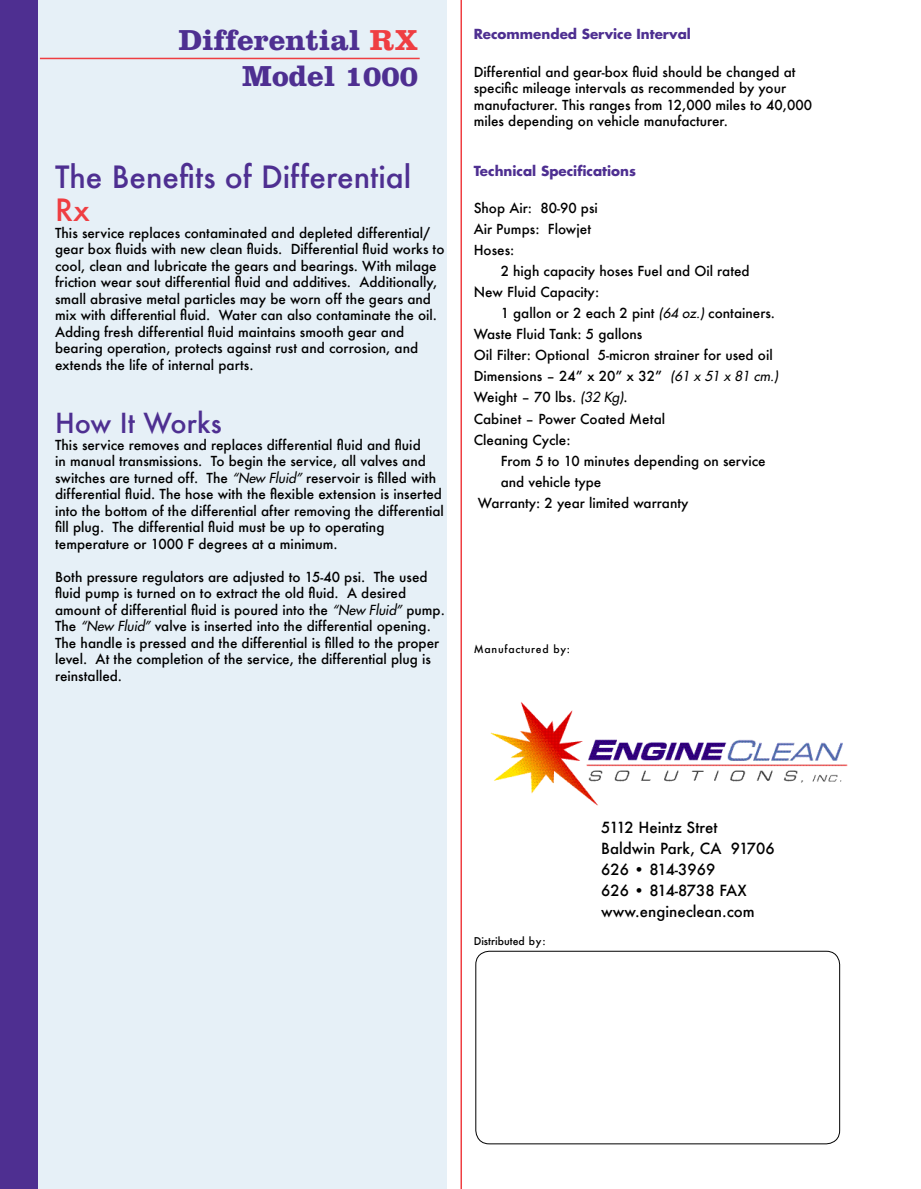
<style>
.page{position:relative;width:921px;height:1189px;background:#fff}
.page>*{position:absolute;margin:0;border:0;box-sizing:border-box;transform-origin:0 0}
.t1{font:500 30px "Futura";color:#4e2f91}
.t2{font:700 30px/36px "Clarendon";color:#4e2f91;text-align:right}
.t3{font:500 30px "Futura";color:#ef3e42}
.t4{font:500 27px "Futura";color:#4e2f91}
.t5{font:500 15px/21px "Futura";color:#000}
.t6{font:500 13.5px/16.5px "Futura";color:#000}
.t7{font:700 13.5px "Futura";color:#4e2f91}
.t8{font:500 10.5px "Futura";letter-spacing:.07em;color:#000}
.t9{font:500 10.5px "Futura";color:#000}
.s1{color:#ef3e42}
.s2{font-weight:400;font-style:italic}
</style>
<div class="page">
<div style="left:36px;top:0;width:411px;height:1188px;background:#e6f0f7"></div>
<hr style="left:460px;top:0;width:2px;height:1188px;background:#ef3e42">
<hr style="left:40px;top:58px;width:380px;height:1px;background:#ef3e42">
<div style="left:0;top:0;width:38px;height:1188px;background:#4e2f91"></div>
<div style="left:475px;top:950px;width:365px;height:193px;border:1px solid #000;border-radius:14px"></div>
<img style="left:490px;top:702px;width:358px;height:104px">
<h1 class="t2" style="left:179px;top:21px;width:241px">Differential <span class="s1">RX<br></span>Model 1000</h1>
<p class="t7" style="left:474px;top:24px;width:219px">Recommended Service Interval</p>
<p class="t6" style="left:474px;top:63px;width:340px">Differential and gear-box fluid should be changed at specific mileage intervals as recommended by your manufacturer. This ranges from 12,000 miles to 40,000 miles depending on vehicle manufacturer.</p>
<p class="t7" style="left:474px;top:161px;width:164px">Technical Specifications</p>
<p class="t6" style="left:474px;top:197px;width:126px;line-height:21px">Shop Air: 80-90 psi<br>Air Pumps: Flowjet<br>Hoses:</p>
<p class="t6" style="left:474px;top:260px;width:277px;line-height:21px;text-indent:27px">2 high capacity hoses Fuel and Oil rated<br>New Fluid Capacity:</p>
<p class="t6" style="left:474px;top:302px;width:306px;line-height:21px;text-indent:27px">1 gallon or 2 each 2 pint <span class="s2">(64 oz.)</span> containers.<br>Waste Fluid Tank: 5 gallons<br>Oil Filter: Optional 5-micron strainer for used oil Dimensions – 24” x 20” x 32” <span class="s2">(61 x 51 x 81 cm.)<br></span>Weight – 70 lbs. <span class="s2">(32 Kg)</span>.<br>Cabinet – Power Coated Metal<br>Cleaning Cycle:</p>
<p class="t6" style="left:501px;top:452px;width:266px">From 5 to 10 minutes depending on service</p>
<p class="t6" style="left:501px;top:473px;width:102px">and vehicle type</p>
<p class="t6" style="left:478px;top:494px;width:212px">Warranty: 2 year limited warranty</p>
<h1 class="t1" style="left:55px;top:157px;width:358px">The Benefits of Differential</h1>
<h1 class="t3" style="left:55px;top:190px;width:36px">Rx</h1>
<p class="t6" style="left:55px;top:224px;width:391px">This service replaces contaminated and depleted differential/ gear box fluids with new clean fluids. Differential fluid works to cool, clean and lubricate the gears and bearings. With milage friction wear sout differential fluid and additives. Additionally, small abrasive metal particles may be worn off the gears and mix with differential fluid. Water can also contaminate the oil.<br>Adding fresh differential fluid maintains smooth gear and bearing operation, protects against rust and corrosion, and extends the life of internal parts.</p>
<h2 class="t4" style="left:55px;top:405px;width:168px">How It Works</h2>
<p class="t6" style="left:55px;top:436px;width:390px">This service removes and replaces differential fluid and fluid<br>in manual transmissions. To begin the service, all valves and switches are turned off. The <span class="s2">“New Fluid”</span> reservoir is filled with differential fluid. The hose with the flexible extension is inserted into the bottom of the differential after removing the differential fill plug. The differential fluid must be up to operating temperature or 1000 F degrees at a minimum.</p>
<p class="t6" style="left:55px;top:568px;width:391px">Both pressure regulators are adjusted to 15-40 psi. The used fluid pump is turned on to extract the old fluid. A desired amount of differential fluid is poured into the <span class="s2">“New Fluid”</span> pump.<br>The <span class="s2">“New Fluid”</span> valve is inserted into the differential opening.<br>The handle is pressed and the differential is filled to the proper level. At the completion of the service, the differential plug is reinstalled.</p>
<p class="t8" style="left:474px;top:642px;width:98px">Manufactured by:</p>
<p class="t9" style="left:474px;top:934px;width:73px">Distributed by:</p>
<p class="t5" style="left:601px;top:816px;width:175px">5112 Heintz Stret<br>Baldwin Park, CA 91706<br>626 • 814-3969<br>626 • 814-8738 FAX www.engineclean.com</p>
</div>
